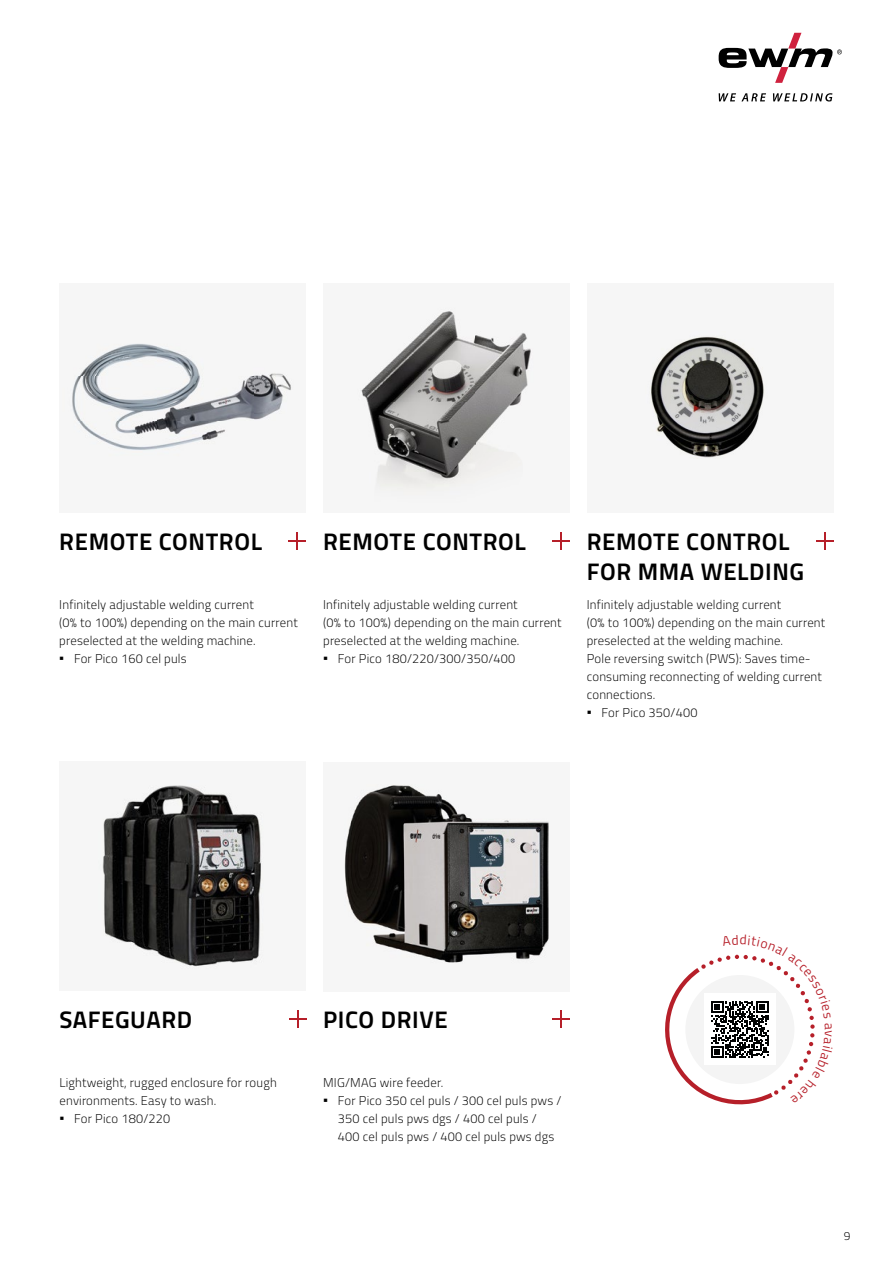
<style>
.page{position:relative;width:893px;height:1263px;background:#fff}
.page>*{position:absolute;margin:0;border:0;box-sizing:border-box;transform-origin:0 0}
.t1{font:700 24px/30px "Titillium Text";letter-spacing:.025em;color:#000}
.t2{font:300 12.75px/18px "Titillium Text";letter-spacing:.015em;color:#000}
.t3{font:300 12px "Titillium Text";color:#000}
.s1{font-family:"Arial";font-weight:400;font-size:14.25px}
</style>
<div class="page">
<div style="left:587px;top:284px;width:246px;height:229px;background:#f6f6f6"></div>
<img style="left:651px;top:336px;width:113px;height:122px">
<svg style="left:816px;top:532px;width:17px;height:17px"></svg>
<div style="left:60px;top:283px;width:246px;height:230px;background:#f6f6f6"></div>
<img style="left:72px;top:344px;width:219px;height:106px">
<svg style="left:289px;top:532px;width:17px;height:17px"></svg>
<div style="left:323px;top:283px;width:247px;height:230px;background:#f6f6f6"></div>
<img style="left:361px;top:311px;width:170px;height:176px">
<svg style="left:553px;top:532px;width:17px;height:17px"></svg>
<div style="left:60px;top:762px;width:246px;height:229px;background:#f6f6f6"></div>
<img style="left:102px;top:785px;width:159px;height:182px">
<svg style="left:289px;top:1010px;width:17px;height:17px"></svg>
<svg style="left:553px;top:1010px;width:17px;height:17px"></svg>
<div style="left:323px;top:762px;width:247px;height:229px;background:#f6f6f6"></div>
<img style="left:344px;top:785px;width:205px;height:178px">
<svg style="left:719px;top:93px;width:113px;height:9px"></svg>
<svg style="left:719px;top:33px;width:123px;height:50px"></svg>
<svg style="left:665px;top:954px;width:150px;height:151px"></svg>
<h1 class="t1" style="left:59px;top:525px;width:204px">REMOTE CONTROL</h1>
<h1 class="t1" style="left:323px;top:525px;width:204px">REMOTE CONTROL</h1>
<p class="t2" style="left:59px;top:595px;width:240px">Infinitely adjustable welding current<br>(0% to 100%) depending on the main current preselected at the welding machine.</p>
<p class="t2" style="left:59px;top:649px;width:129px"><span class="s1">▪</span> For Pico 160 cel puls</p>
<p class="t2" style="left:323px;top:595px;width:240px">Infinitely adjustable welding current<br>(0% to 100%) depending on the main current preselected at the welding machine.</p>
<p class="t2" style="left:323px;top:649px;width:194px"><span class="s1">▪</span> For Pico 180/220/300/350/400</p>
<h1 class="t1" style="left:587px;top:526px;width:219px">REMOTE CONTROL<br>FOR MMA WELDING</h1>
<p class="t2" style="left:587px;top:595px;width:240px">Infinitely adjustable welding current<br>(0% to 100%) depending on the main current preselected at the welding machine.<br>Pole reversing switch (PWS): Saves time&shy;consuming reconnecting of welding current connections.</p>
<p class="t2" style="left:587px;top:703px;width:112px"><span class="s1">▪</span> For Pico 350/400</p>
<h1 class="t1" style="left:60px;top:1004px;width:134px">SAFEGUARD</h1>
<p class="t2" style="left:60px;top:1073px;width:219px">Lightweight, rugged enclosure for rough environments. Easy to wash.</p>
<p class="t2" style="left:60px;top:1109px;width:112px"><span class="s1">▪</span> For Pico 180/220</p>
<h1 class="t1" style="left:323px;top:1004px;width:126px">PICO DRIVE</h1>
<p class="t2" style="left:323px;top:1072px;width:122px">MIG/MAG wire feeder.</p>
<p class="t2" style="left:338px;top:1090px;width:225px;text-indent:-15px"><span class="s1">▪</span> For Pico 350 cel puls / 300 cel puls pws /<br>350 cel puls pws dgs / 400 cel puls /<br>400 cel puls pws / 400 cel puls pws dgs</p>
<p class="t3" style="left:844px;top:1227px;width:8px">9</p>
</div>
